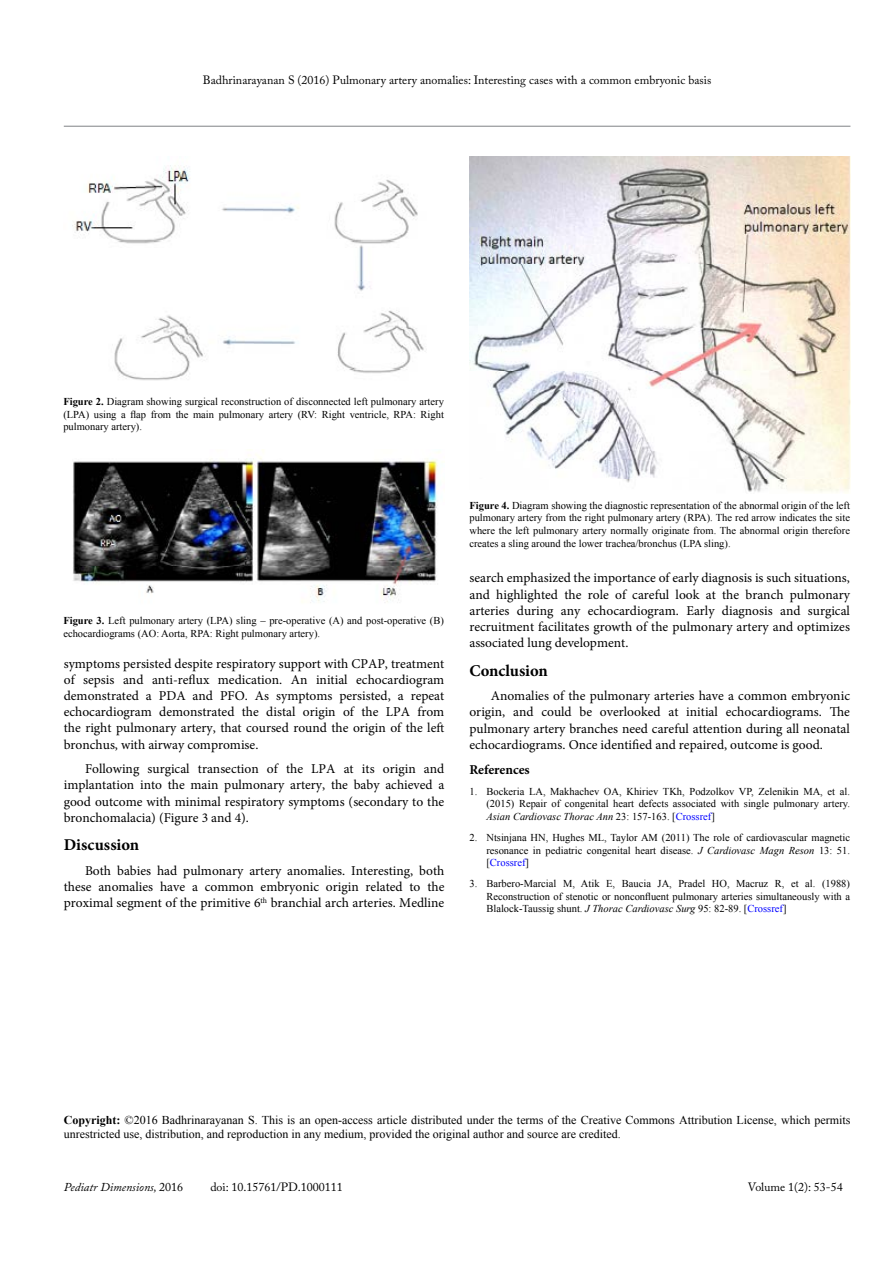
<style>
.page{position:relative;width:893px;height:1263px;background:#fff}
.page>*{position:absolute;margin:0;border:0;box-sizing:border-box;transform-origin:0 0}
.t1{font:700 16.5px "Minion Pro";letter-spacing:-.005em;color:#000}
.t2{font:13.5px/16.2px "Minion Pro";color:#000;text-align:justify}
.t3{font:700 13.5px "Minion Pro";letter-spacing:-.005em;color:#000}
.t4{font:12px/14.4px "Times New Roman";color:#000}
.t5{font:12px "Adobe Caslon Pro";color:#000}
.t6{font:italic 12px "Adobe Caslon Pro";color:#000}
.t7{font:10.5px/12.6px "Times New Roman";color:#000;text-align:justify}
.s1{font-weight:700}
.s2{font-style:italic}
.s3{color:#00f}
.s4{font-style:normal}
</style>
<div class="page">
<hr style="left:64px;top:126px;width:786px;height:1px;background:#808285">
<img style="left:72px;top:165px;width:352px;height:216px">
<img style="left:73px;top:449px;width:366px;height:154px">
<img style="left:469px;top:156px;width:381px;height:337px">
<p class="t5" style="left:203px;top:73px;width:510px">Badhrinarayanan S (2016) Pulmonary artery anomalies: Interesting cases with a common embryonic basis</p>
<p class="t7" style="left:63px;top:395px;width:382px"><span class="s1">Figure 2.</span> Diagram showing surgical reconstruction of disconnected left pulmonary artery (LPA) using a flap from the main pulmonary artery (RV: Right ventricle, RPA: Right pulmonary artery).</p>
<p class="t7" style="left:63px;top:614px;width:382px"><span class="s1">Figure 3.</span> Left pulmonary artery (LPA) sling – pre-operative (A) and post-operative (B) echocardiograms (AO: Aorta, RPA: Right pulmonary artery).</p>
<p class="t2" style="left:64px;top:655px;width:382px">symptoms persisted despite respiratory support with CPAP, treatment of sepsis and anti-reflux medication. An initial echocardiogram demonstrated a PDA and PFO. As symptoms persisted, a repeat echocardiogram demonstrated the distal origin of the LPA from the right pulmonary artery, that coursed round the origin of the left bronchus, with airway compromise.</p>
<p class="t2" style="left:64px;top:761px;width:382px;text-indent:21px">Following surgical transection of the LPA at its origin and implantation into the main pulmonary artery, the baby achieved a good outcome with minimal respiratory symptoms (secondary to the bronchomalacia) (Figure 3 and 4).</p>
<p class="t1" style="left:64px;top:833px;width:77px">Discussion</p>
<p class="t2" style="left:64px;top:862px;width:382px;text-indent:21px">Both babies had pulmonary artery anomalies. Interesting, both these anomalies have a common embryonic origin related to the proximal segment of the primitive 6<sup>th</sup> branchial arch arteries. Medline</p>
<p class="t7" style="left:469px;top:499px;width:382px"><span class="s1">Figure 4.</span> Diagram showing the diagnostic representation of the abnormal origin of the left pulmonary artery from the right pulmonary artery (RPA). The red arrow indicates the site where the left pulmonary artery normally originate from. The abnormal origin therefore creates a sling around the lower trachea/bronchus (LPA sling).</p>
<p class="t2" style="left:469px;top:570px;width:382px">search emphasized the importance of early diagnosis is such situations, and highlighted the role of careful look at the branch pulmonary arteries during any echocardiogram. Early diagnosis and surgical recruitment facilitates growth of the pulmonary artery and optimizes associated lung development.</p>
<p class="t1" style="left:469px;top:659px;width:80px">Conclusion</p>
<p class="t2" style="left:469px;top:688px;width:382px;text-indent:21px">Anomalies of the pulmonary arteries have a common embryonic origin, and could be overlooked at initial echocardiograms. The pulmonary artery branches need careful attention during all neonatal echocardiograms. Once identified and repaired, outcome is good.</p>
<p class="t3" style="left:469px;top:760px;width:62px">References</p>
<p class="t7" style="left:486px;top:785px;width:365px;text-indent:-17px">1. Bockeria LA, Makhachev OA, Khiriev TKh, Podzolkov VP, Zelenikin MA, et al. (2015) Repair of congenital heart defects associated with single pulmonary artery.<br><span class="s2">Asian Cardiovasc Thorac Ann</span> 23: 157-163. [<span class="s3">Crossref</span>]</p>
<p class="t7" style="left:486px;top:831px;width:365px;text-indent:-17px">2. Ntsinjana HN, Hughes ML, Taylor AM (2011) The role of cardiovascular magnetic resonance in pediatric congenital heart disease. <span class="s2">J Cardiovasc Magn Reson</span> 13: 51. [<span class="s3">Crossref</span>]</p>
<p class="t7" style="left:486px;top:877px;width:365px;text-indent:-17px">3. Barbero-Marcial M, Atik E, Baucia JA, Pradel HO, Macruz R, et al. (1988)<br>Reconstruction of stenotic or nonconfluent pulmonary arteries simultaneously with a Blalock-Taussig shunt. <span class="s2">J Thorac Cardiovasc Surg</span> 95: 82-89. [<span class="s3">Crossref</span>]</p>
<p class="t4" style="left:64px;top:1112px;width:788px"><span class="s1">Copyright:</span> ©2016 Badhrinarayanan S. This is an open-access article distributed under the terms of the Creative Commons Attribution License, which permits unrestricted use, distribution, and reproduction in any medium, provided the original author and source are credited.</p>
<p class="t6" style="left:64px;top:1180px;width:121px">Pediatr Dimensions, <span class="s4">2016</span></p>
<p class="t5" style="left:210px;top:1180px;width:134px">doi: 10.15761/PD.1000111</p>
<p class="t5" style="left:748px;top:1180px;width:96px">Volume 1(2): 53-54</p>
</div>
